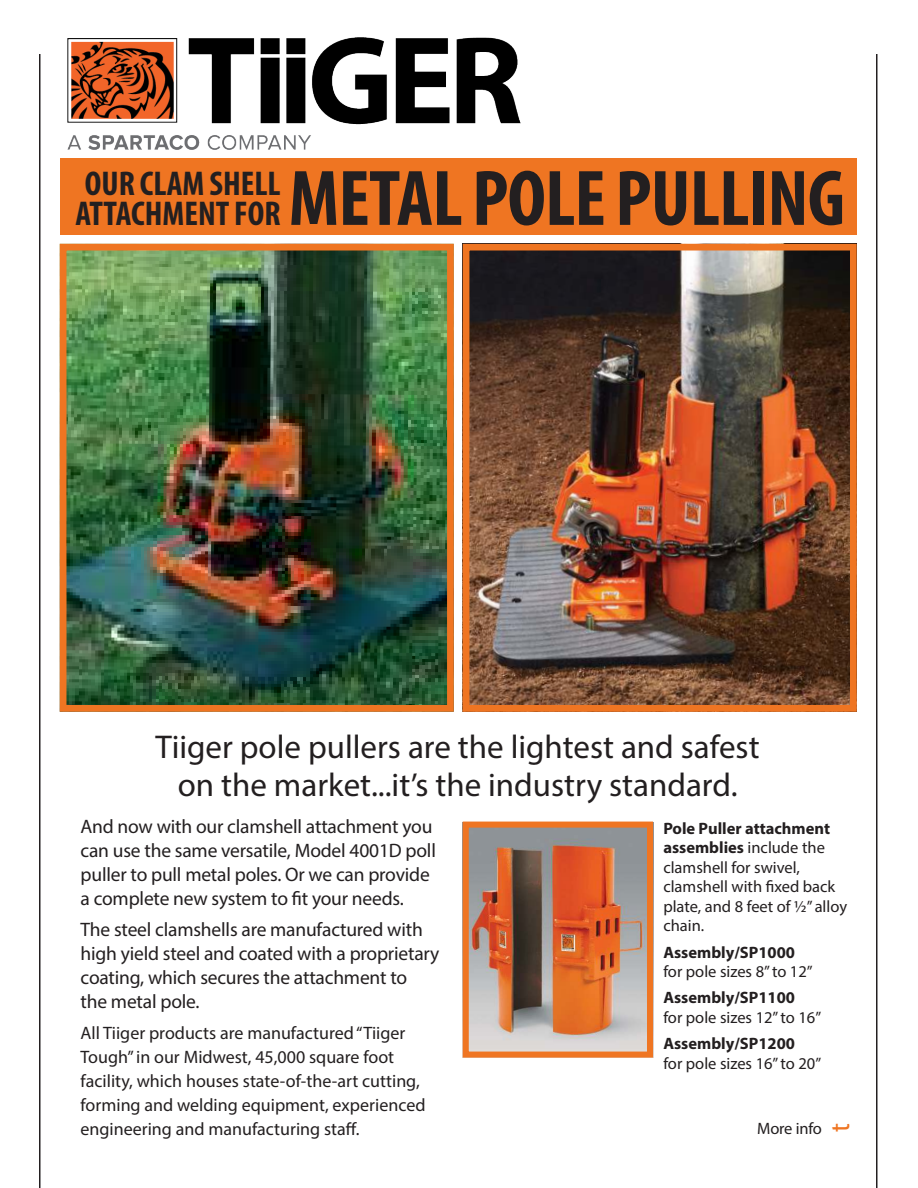
<style>
.page{position:relative;width:918px;height:1188px;background:#fff}
.page>*{position:absolute;margin:0;border:0;box-sizing:border-box;transform-origin:0 0}
.t1{font:700 condensed 79.5px "Myriad Pro";letter-spacing:-.01em;color:#231f20}
.t2{font:700 condensed 34.5px/30px "Myriad Pro";color:#231f20}
.t3{font:33px/37.5px "Myriad Pro";color:#231f20;text-align:center}
.t4{font:27px "Myriad Pro";color:#ef7522}
.t5{font:19.5px/24px "Myriad Pro";letter-spacing:-.01em;color:#231f20}
.t6{font:18px/24px "Myriad Pro";color:#231f20}
.t7{font:16.5px/19.5px "Myriad Pro";color:#231f20}
.t8{font:700 16.5px "Myriad Pro";color:#231f20}
.s1{font-weight:700}
</style>
<div class="page">
<img style="left:68px;top:252px;width:378px;height:452px">
<div style="left:60px;top:244px;width:394px;height:468px;border:7px solid #ef7522"></div>
<img style="left:471px;top:252px;width:378px;height:452px">
<div style="left:463px;top:244px;width:394px;height:468px;border:7px solid #ef7522"></div>
<img style="left:470px;top:829px;width:176px;height:222px">
<div style="left:463px;top:822px;width:190px;height:236px;border:6px solid #ef7522"></div>
<img style="left:67px;top:37px;width:453px;height:113px">
<hr style="left:39px;top:54px;width:2px;height:1134px;background:#231f20">
<hr style="left:876px;top:54px;width:2px;height:1134px;background:#231f20">
<div style="left:60px;top:159px;width:797px;height:76px;background:#ef7522"></div>
<h2 class="t2" style="left:75px;top:168px;width:207px">OUR CLAM SHELL<br>ATTACHMENT FOR</h2>
<h1 class="t1" style="left:289px;top:151px;width:558px">METAL POLE PULLING</h1>
<h3 class="t3" style="left:156px;top:731px;width:605px">Tiiger pole pullers are the lightest and safest on the market...it’s the industry standard.</h3>
<p class="t5" style="left:81px;top:816px;width:357px">And now with our clamshell attachment you can use the same versatile, Model 4001D poll puller to pull metal poles. Or we can provide a complete new system to fit your needs.</p>
<p class="t5" style="left:81px;top:919px;width:360px">The steel clamshells are manufactured with high yield steel and coated with a proprietary coating, which secures the attachment to<br>the metal pole.</p>
<p class="t6" style="left:81px;top:1022px;width:346px">All Tiiger products are manufactured “Tiiger Tough” in our Midwest, 45,000 square foot facility, which houses state-of-the-art cutting, forming and welding equipment, experienced engineering and manufacturing staff.</p>
<p class="t7" style="left:663px;top:820px;width:185px"><span class="s1">Pole Puller attachment assemblies</span> include the clamshell for swivel, clamshell with fixed back plate, and 8 feet of ½” alloy chain.</p>
<p class="t8" style="left:663px;top:946px;width:133px">Assembly/SP1000</p>
<p class="t7" style="left:663px;top:963px;width:151px">for pole sizes 8” to 12”</p>
<p class="t8" style="left:663px;top:992px;width:133px">Assembly/SP1100</p>
<p class="t7" style="left:663px;top:1009px;width:159px">for pole sizes 12” to 16”</p>
<p class="t8" style="left:663px;top:1037px;width:133px">Assembly/SP1200</p>
<p class="t7" style="left:663px;top:1055px;width:159px">for pole sizes 16” to 20”</p>
<p class="t7" style="left:757px;top:1120px;width:66px">More info</p>
<h3 class="t4" style="left:830px;top:1132px;width:10px;rotate:-90deg">t</h3>
</div>
